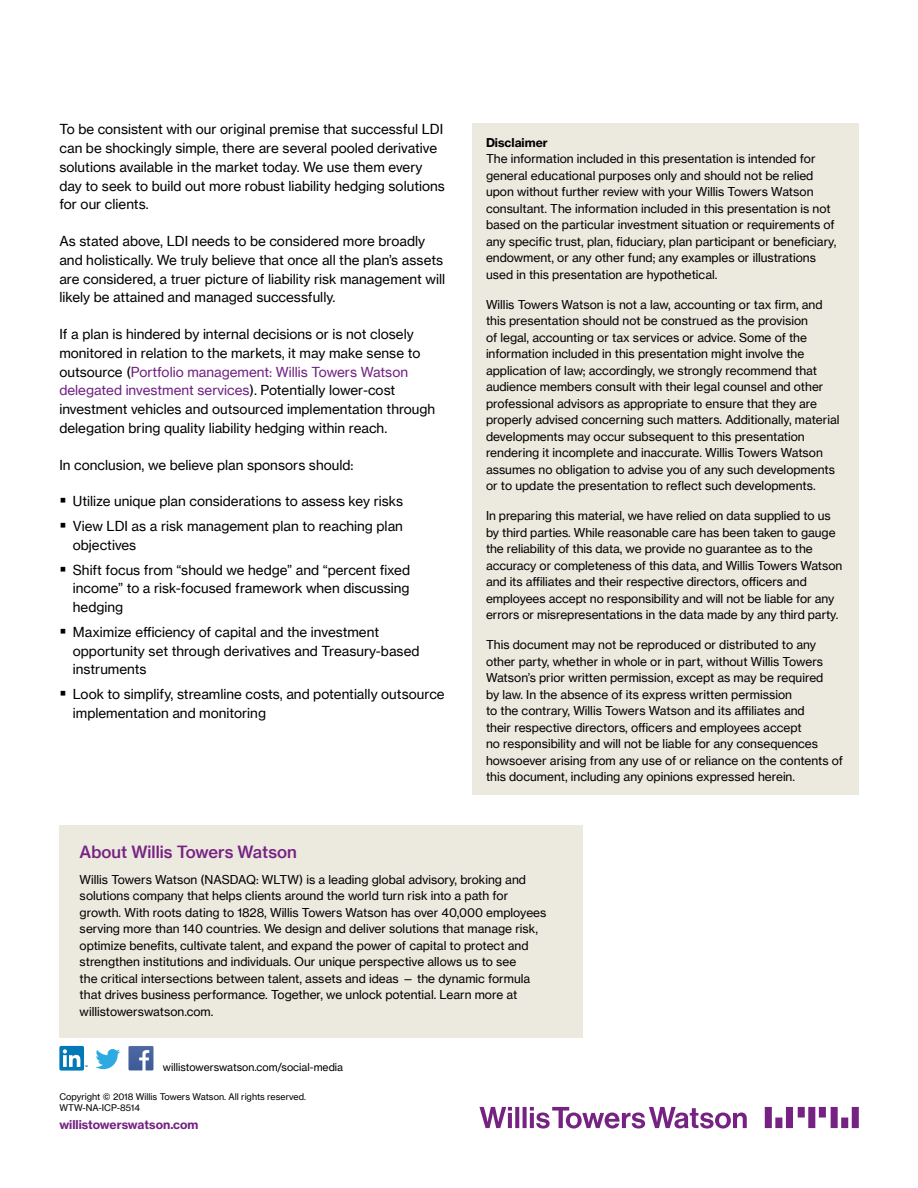
<style>
.page{position:relative;width:918px;height:1188px;background:#fff}
.page>*{position:absolute;margin:0;border:0;box-sizing:border-box;transform-origin:0 0}
.t1{font:16.5px "N Haas Grotesk TX Pro 65 Md";color:#762283}
.t2{font:13.5px/18.8px "N Haas Grotesk TX Pro 55 Rg";color:#000}
.t3{font:12px/16.5px "N Haas Grotesk TX Pro 55 Rg";color:#000}
.t4{font:12px "N Haas Grotesk TX Std 75 Bd";color:#762283}
.t5{font:12px "N Haas Grotesk TX Std 75 Bd";color:#000}
.t6{font:10.5px "N Haas Grotesk TX Pro 55 Rg";color:#000}
.t7{font:9px/10.8px "N Haas Grotesk TX Pro 55 Rg";color:#000}
.s1{color:#702082}
</style>
<div class="page">
<svg style="left:479px;top:1107px;width:380px;height:22px"></svg>
<div style="left:59px;top:1046px;width:25px;height:25px;background:#0278b6;border-radius:2px"></div>
<svg style="left:63px;top:1049px;width:25px;height:18px"></svg>
<svg style="left:96px;top:1049px;width:24px;height:20px"></svg>
<svg style="left:129px;top:1046px;width:24px;height:24px"></svg>
<div style="left:472px;top:124px;width:387px;height:671px;background:#ece9de"></div>
<div style="left:59px;top:825px;width:524px;height:212px;background:#ece9de"></div>
<p class="t2" style="left:59px;top:120px;width:387px">To be consistent with our original premise that successful LDI can be shockingly simple, there are several pooled derivative solutions available in the market today. We use them every day to seek to build out more robust liability hedging solutions for our clients.</p>
<p class="t2" style="left:59px;top:232px;width:387px">As stated above, LDI needs to be considered more broadly and holistically. We truly believe that once all the plan’s assets are considered, a truer picture of liability risk management will likely be attained and managed successfully.</p>
<p class="t2" style="left:59px;top:325px;width:377px">If a plan is hindered by internal decisions or is not closely monitored in relation to the markets, it may make sense to outsource (<span class="s1">Portfolio management: Willis Towers Watson delegated investment services</span>). Potentially lower-cost investment vehicles and outsourced implementation through delegation bring quality liability hedging within reach.</p>
<p class="t2" style="left:59px;top:455px;width:296px">In conclusion, we believe plan sponsors should:</p>
<p class="t2" style="left:73px;top:489px;width:332px;line-height:24.8px">Utilize unique plan considerations to assess key risks<br>View LDI as a risk management plan to reaching plan</p>
<p class="t2" style="left:73px;top:532px;width:339px;line-height:24.8px">objectives<br>Shift focus from “should we hedge” and “percent fixed</p>
<p class="t2" style="left:73px;top:579px;width:338px">income” to a risk-focused framework when discussing hedging</p>
<p class="t2" style="left:73px;top:622px;width:348px">Maximize efficiency of capital and the investment opportunity set through derivatives and Treasury-based instruments</p>
<p class="t2" style="left:73px;top:685px;width:373px">Look to simplify, streamline costs, and potentially outsource implementation and monitoring</p>
<p class="t5" style="left:486px;top:135px;width:63px">Disclaimer</p>
<p class="t3" style="left:486px;top:150px;width:352px">The information included in this presentation is intended for general educational purposes only and should not be relied upon without further review with your Willis Towers Watson consultant. The information included in this presentation is not based on the particular investment situation or requirements of any specific trust, plan, fiduciary, plan participant or beneficiary, endowment, or any other fund; any examples or illustrations used in this presentation are hypothetical.</p>
<p class="t3" style="left:486px;top:296px;width:355px">Willis Towers Watson is not a law, accounting or tax firm, and this presentation should not be construed as the provision<br>of legal, accounting or tax services or advice. Some of the information included in this presentation might involve the application of law; accordingly, we strongly recommend that audience members consult with their legal counsel and other professional advisors as appropriate to ensure that they are properly advised concerning such matters. Additionally, material developments may occur subsequent to this presentation rendering it incomplete and inaccurate. Willis Towers Watson assumes no obligation to advise you of any such developments or to update the presentation to reflect such developments.</p>
<p class="t3" style="left:486px;top:507px;width:358px">In preparing this material, we have relied on data supplied to us by third parties. While reasonable care has been taken to gauge the reliability of this data, we provide no guarantee as to the accuracy or completeness of this data, and Willis Towers Watson and its affiliates and their respective directors, officers and employees accept no responsibility and will not be liable for any errors or misrepresentations in the data made by any third party.</p>
<p class="t3" style="left:486px;top:636px;width:359px">This document may not be reproduced or distributed to any other party, whether in whole or in part, without Willis Towers Watson’s prior written permission, except as may be required<br>by law. In the absence of its express written permission<br>to the contrary, Willis Towers Watson and its affiliates and<br>their respective directors, officers and employees accept<br>no responsibility and will not be liable for any consequences howsoever arising from any use of or reliance on the contents of this document, including any opinions expressed herein.</p>
<h1 class="t1" style="left:80px;top:842px;width:219px">About Willis Towers Watson</h1>
<p class="t3" style="left:80px;top:871px;width:468px">Willis Towers Watson (NASDAQ: WLTW) is a leading global advisory, broking and solutions company that helps clients around the world turn risk into a path for growth. With roots dating to 1828, Willis Towers Watson has over 40,000 employees serving more than 140 countries. We design and deliver solutions that manage risk, optimize benefits, cultivate talent, and expand the power of capital to protect and strengthen institutions and individuals. Our unique perspective allows us to see<br>the critical intersections between talent, assets and ideas — the dynamic formula that drives business performance. Together, we unlock potential. Learn more at willistowerswatson.com.</p>
<p class="t6" style="left:163px;top:1060px;width:182px">willistowerswatson.com/social-media</p>
<p class="t7" style="left:59px;top:1091px;width:248px">Copyright © 2018 Willis Towers Watson. All rights reserved.<br>WTW-NA-ICP-8514</p>
<p class="t4" style="left:59px;top:1117px;width:141px">willistowerswatson.com</p>
</div>
